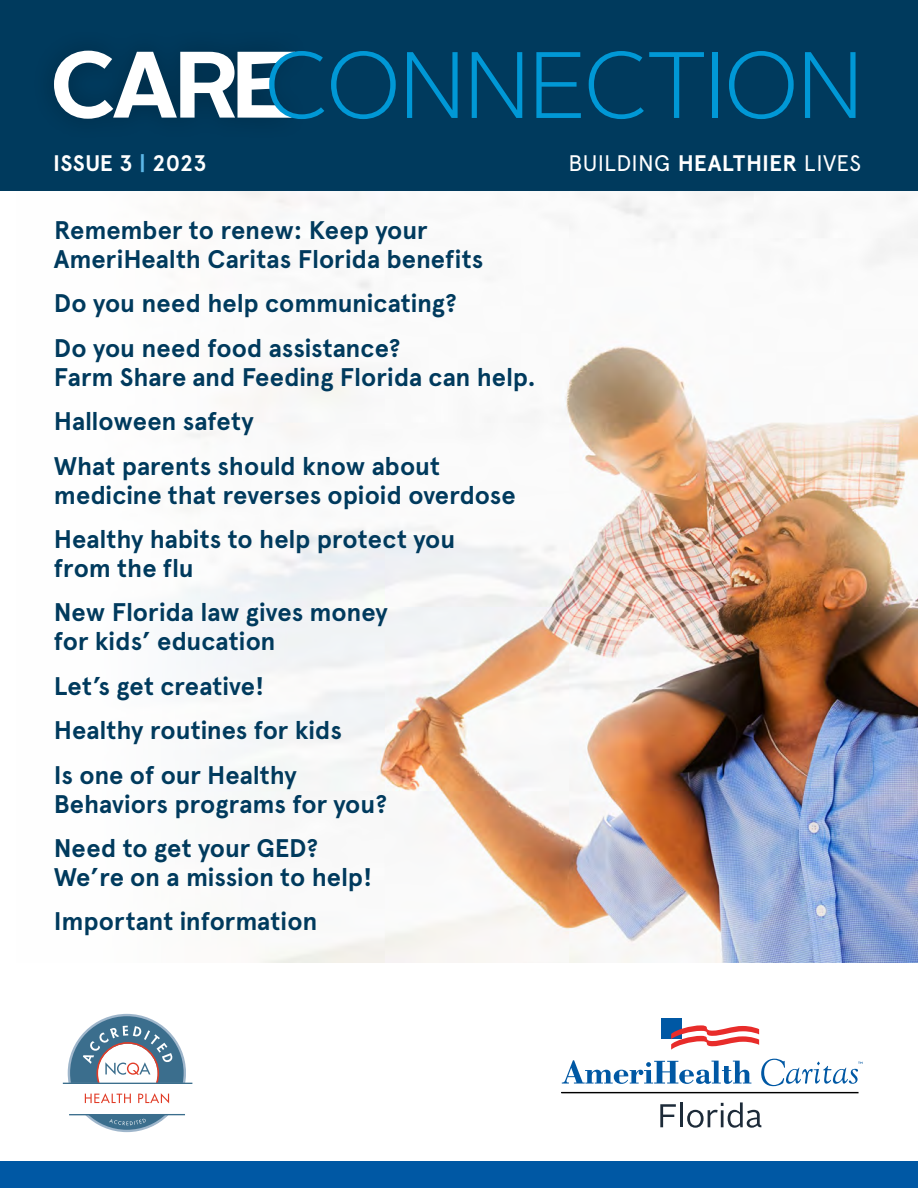
<style>
.page{position:relative;width:918px;height:1188px;background:#fff}
.page>*{position:absolute;margin:0;border:0;box-sizing:border-box;transform-origin:0 0}
.t1{font:300 94.05px "Alright Sans";letter-spacing:-.03em;color:#0098d6}
.t2{font:700 25.5px/28.5px "Apercu Pro";letter-spacing:-.005em;color:#003a5d}
.Body{font:22.5px "Apercu Pro";letter-spacing:.015em;color:#fff}
.t3{font:700 22.5px "Apercu Pro";letter-spacing:.015em;color:#fff}
.s1{color:#5cb7e7}
.s2{font-weight:700}
</style>
<div class="page">
<img style="left:17px;top:190px;width:901px;height:773px">
<div style="left:0;top:0;width:918px;height:190px;background:#003a5d"></div>
<div style="left:0;top:1162px;width:918px;height:26px;background:#0058a4"></div>
<svg style="left:54px;top:51px;width:241px;height:68px"></svg>
<div style="left:661px;top:1018px;width:21px;height:21px;background:#0058a4"></div>
<svg style="left:671px;top:1025px;width:88px;height:25px"></svg>
<svg style="left:562px;top:1060px;width:189px;height:24px"></svg>
<svg style="left:660px;top:1104px;width:16px;height:23px"></svg>
<hr style="left:680px;top:1102px;width:3px;height:25px;background:#1d2b39">
<svg style="left:687px;top:1102px;width:74px;height:26px"></svg>
<div style="left:562px;top:1092px;width:296px;height:1px;border:1px solid #000"></div>
<svg style="left:761px;top:1059px;width:102px;height:27px"></svg>
<svg style="left:85px;top:1093px;width:46px;height:10px"></svg>
<svg style="left:138px;top:1093px;width:31px;height:10px"></svg>
<hr style="left:69px;top:1114px;width:116px;height:1px;background:#3b6e8d">
<hr style="left:63px;top:1083px;width:129px;height:1px;background:#3b6e8d">
<svg style="left:68px;top:1014px;width:118px;height:69px"></svg>
<svg style="left:85px;top:1115px;width:84px;height:17px"></svg>
<p class="t1" style="left:264px;top:22px;width:602px">CONNECTION</p>
<p class="t3" style="left:53px;top:146px;width:155px">ISSUE 3 <span class="s1">|</span> 2023</p>
<p class="Body" style="left:569px;top:146px;width:294px">BUILDING <span class="s2">HEALTHIER</span> LIVES</p>
<p class="t2" style="left:54px;top:214px;width:431px">Remember to renew: Keep your<br>AmeriHealth Caritas Florida benefits</p>
<p class="t2" style="left:54px;top:287px;width:404px">Do you need help communicating?</p>
<p class="t2" style="left:54px;top:332px;width:483px">Do you need food assistance?<br>Farm Share and Feeding Florida can help.</p>
<p class="t2" style="left:54px;top:405px;width:201px">Halloween safety</p>
<p class="t2" style="left:54px;top:450px;width:463px">What parents should know about medicine that reverses opioid overdose</p>
<p class="t2" style="left:54px;top:523px;width:403px">Healthy habits to help protect you from the flu</p>
<p class="t2" style="left:54px;top:596px;width:335px">New Florida law gives money for kids’ education</p>
<p class="t2" style="left:54px;top:670px;width:212px">Let’s get creative!</p>
<p class="t2" style="left:54px;top:714px;width:290px">Healthy routines for kids</p>
<p class="t2" style="left:54px;top:759px;width:335px">Is one of our Healthy<br>Behaviors programs for you?</p>
<p class="t2" style="left:54px;top:832px;width:320px">Need to get your GED?<br>We’re on a mission to help!</p>
<p class="t2" style="left:54px;top:906px;width:265px">Important information</p>
</div>
